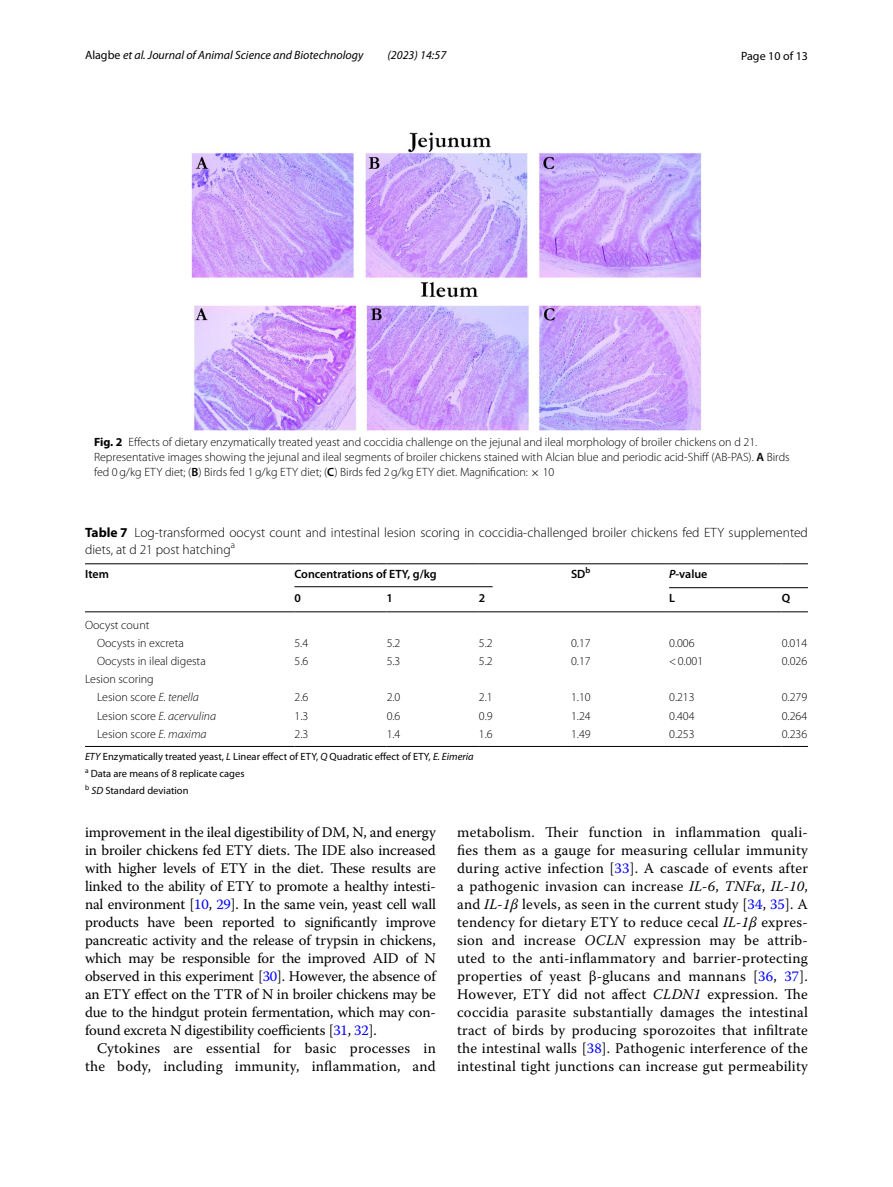
<style>
.page{position:relative;width:893px;height:1187px;background:#fff}
.page>*{position:absolute;margin:0;border:0;box-sizing:border-box;transform-origin:0 0}
.t1{font:14.7px/18px "Warnock Pro";letter-spacing:.015em;color:#000;text-align:justify}
.t2{font:300 13.5px/16.5px "Myriad Pro";color:#000}
.t3{font:300 12px/15px "Myriad Pro";color:#000}
.t4{font:italic 12px "Myriad Pro";color:#000}
.t5{font:600 12px "Myriad Pro";color:#000}
.t6{font:italic 300 12px "Myriad Pro";color:#000}
.t7{font:12px "Myriad Pro";color:#000}
.t8{font:10.5px/17px "Myriad Pro";color:#000}
.s1{font-style:normal}
.s2{font-weight:700}
.s3{font-weight:600}
.s4{font-family:"MTSY";font-weight:400}
.s5{font-style:italic}
.s6{color:#00f}
</style>
<div class="page">
<img style="left:191px;top:133px;width:511px;height:297px">
<hr style="left:85px;top:563px;width:209px;height:1px;background:#000">
<hr style="left:85px;top:611px;width:209px;height:1px;background:#000">
<hr style="left:294px;top:563px;width:93px;height:1px;background:#000">
<hr style="left:387px;top:563px;width:92px;height:1px;background:#000">
<hr style="left:479px;top:563px;width:92px;height:1px;background:#000">
<hr style="left:571px;top:563px;width:98px;height:1px;background:#000">
<hr style="left:571px;top:611px;width:98px;height:1px;background:#000">
<hr style="left:669px;top:563px;width:113px;height:1px;background:#000">
<svg style="left:782px;top:563px;width:26px;height:1px"></svg>
<hr style="left:294px;top:611px;width:93px;height:1px;background:#000">
<hr style="left:387px;top:611px;width:92px;height:1px;background:#000">
<hr style="left:479px;top:611px;width:92px;height:1px;background:#000">
<hr style="left:669px;top:611px;width:113px;height:1px;background:#000">
<svg style="left:782px;top:611px;width:26px;height:1px"></svg>
<hr style="left:85px;top:746px;width:209px;height:1px;background:#000">
<hr style="left:294px;top:746px;width:93px;height:1px;background:#000">
<hr style="left:387px;top:746px;width:92px;height:1px;background:#000">
<hr style="left:479px;top:746px;width:92px;height:1px;background:#000">
<hr style="left:571px;top:746px;width:98px;height:1px;background:#000">
<hr style="left:669px;top:746px;width:113px;height:1px;background:#000">
<svg style="left:782px;top:746px;width:26px;height:1px"></svg>
<hr style="left:294px;top:586px;width:199px;height:1px;background:#000">
<hr style="left:669px;top:587px;width:139px;height:1px;background:#000">
<p class="t4" style="left:85px;top:48px;width:280px"><span class="s1">Alagbe</span> et al. Journal of Animal Science and Biotechnology</p>
<p class="t4" style="left:387px;top:48px;width:60px">(2023) 14:57</p>
<p class="t7" style="left:741px;top:48px;width:68px">Page 10 of 13</p>
<p class="t3" style="left:94px;top:434px;width:697px"><span class="s2">Fig. 2</span> Effects of dietary enzymatically treated yeast and coccidia challenge on the jejunal and ileal morphology of broiler chickens on d 21.<br>Representative images showing the jejunal and ileal segments of broiler chickens stained with Alcian blue and periodic acid-Shiff (AB-PAS). <span class="s3">A</span> Birds fed 0g/kg ETY diet; (<span class="s3">B</span>) Birds fed 1g/kg ETY diet; (<span class="s3">C</span>) Birds fed 2g/kg ETY diet. Magnification: <span class="s4">×</span> 10</p>
<p class="t2" style="left:85px;top:525px;width:724px"><span class="s2">Table 7</span> Log-transformed oocyst count and intestinal lesion scoring in coccidia-challenged broiler chickens fed ETY supplemented diets, at d 21 post hatching<sup>a</sup></p>
<p class="t5" style="left:85px;top:566px;width:25px">Item</p>
<p class="t5" style="left:294px;top:566px;width:144px">Concentrations of ETY, g/kg</p>
<p class="t5" style="left:571px;top:566px;width:21px">SD<sup>b</sup></p>
<p class="t5" style="left:669px;top:566px;width:40px"><span class="s5">P</span>-value</p>
<p class="t5" style="left:294px;top:590px;width:8px">0</p>
<p class="t5" style="left:387px;top:590px;width:8px">1</p>
<p class="t5" style="left:479px;top:590px;width:8px">2</p>
<p class="t5" style="left:669px;top:590px;width:7px">L</p>
<p class="t5" style="left:782px;top:590px;width:10px">Q</p>
<p class="t3" style="left:97px;top:616px;width:88px;line-height:18.1px;text-indent:-12px">Oocyst count<br>Oocysts in excreta</p>
<p class="t3" style="left:294px;top:635px;width:15px">5.4</p>
<p class="t3" style="left:387px;top:635px;width:15px">5.2</p>
<p class="t3" style="left:479px;top:635px;width:15px">5.2</p>
<p class="t3" style="left:571px;top:635px;width:21px">0.17</p>
<p class="t3" style="left:669px;top:635px;width:27px">0.006</p>
<p class="t3" style="left:782px;top:635px;width:27px">0.014</p>
<p class="t3" style="left:97px;top:653px;width:110px">Oocysts in ileal digesta</p>
<p class="t3" style="left:294px;top:653px;width:15px">5.6</p>
<p class="t3" style="left:387px;top:653px;width:15px">5.3</p>
<p class="t3" style="left:479px;top:653px;width:15px">5.2</p>
<p class="t3" style="left:571px;top:653px;width:21px">0.17</p>
<p class="t3" style="left:669px;top:653px;width:36px">&lt;0.001</p>
<p class="t3" style="left:782px;top:653px;width:27px">0.026</p>
<p class="t3" style="left:97px;top:670px;width:103px;line-height:18.1px;text-indent:-12px">Lesion scoring<br>Lesion score <span class="s5">E. tenella</span></p>
<p class="t3" style="left:294px;top:690px;width:15px">2.6</p>
<p class="t3" style="left:387px;top:690px;width:15px">2.0</p>
<p class="t3" style="left:479px;top:690px;width:15px">2.1</p>
<p class="t3" style="left:571px;top:690px;width:21px">1.10</p>
<p class="t3" style="left:669px;top:690px;width:27px">0.213</p>
<p class="t3" style="left:782px;top:690px;width:27px">0.279</p>
<p class="t6" style="left:97px;top:709px;width:120px"><span class="s1">Lesion score</span> E. acervulina</p>
<p class="t3" style="left:294px;top:708px;width:15px">1.3</p>
<p class="t3" style="left:387px;top:708px;width:15px">0.6</p>
<p class="t3" style="left:479px;top:708px;width:15px">0.9</p>
<p class="t3" style="left:571px;top:708px;width:21px">1.24</p>
<p class="t3" style="left:669px;top:708px;width:27px">0.404</p>
<p class="t3" style="left:782px;top:708px;width:27px">0.264</p>
<p class="t3" style="left:97px;top:726px;width:111px">Lesion score <span class="s5">E. maxima</span></p>
<p class="t3" style="left:294px;top:726px;width:15px">2.3</p>
<p class="t3" style="left:387px;top:726px;width:15px">1.4</p>
<p class="t3" style="left:479px;top:726px;width:15px">1.6</p>
<p class="t3" style="left:571px;top:726px;width:21px">1.49</p>
<p class="t3" style="left:669px;top:726px;width:27px">0.253</p>
<p class="t3" style="left:782px;top:726px;width:27px">0.236</p>
<p class="t8" style="left:85px;top:748px;width:390px"><span class="s5">ETY</span> Enzymatically treated yeast, <span class="s5">L</span> Linear effect of ETY, <span class="s5">Q</span> Quadratic effect of ETY, <span class="s5">E. Eimeria </span><sup>a</sup> Data are means of 8 replicate cages<br><sup>b</sup> <span class="s5">SD</span> Standard deviation</p>
<p class="t1" style="left:85px;top:822px;width:352px">improvement in the ileal digestibility of DM, N, and energy in broiler chickens fed ETY diets. The IDE also increased with higher levels of ETY in the diet. These results are linked to the ability of ETY to promote a healthy intesti&shy;nal environment [<span class="s6">10</span>, <span class="s6">29</span>]. In the same vein, yeast cell wall products have been reported to significantly improve pancreatic activity and the release of trypsin in chickens, which may be responsible for the improved AID of N observed in this experiment [<span class="s6">30</span>]. However, the absence of an ETY effect on the TTR of N in broiler chickens may be due to the hindgut protein fermentation, which may con&shy;found excreta N digestibility coefficients [<span class="s6">31</span>, <span class="s6">32</span>].</p>
<p class="t1" style="left:85px;top:1038px;width:352px;text-align:right">Cytokines are essential for basic processes in the body, including immunity, inflammation, and</p>
<p class="t1" style="left:457px;top:822px;width:352px">metabolism. Their function in inflammation quali&shy;fies them as a gauge for measuring cellular immunity during active infection [<span class="s6">33</span>]. A cascade of events after a pathogenic invasion can increase <span class="s5">IL-6</span>, <span class="s5">TNFα</span>, <span class="s5">IL-10</span>, and <span class="s5">IL-1β</span> levels, as seen in the current study [<span class="s6">34</span>, <span class="s6">35</span>]. A tendency for dietary ETY to reduce cecal <span class="s5">IL-1β</span> expres&shy;sion and increase <span class="s5">OCLN</span> expression may be attrib&shy;uted to the anti-inflammatory and barrier-protecting properties of yeast β-glucans and mannans [<span class="s6">36</span>, <span class="s6">37</span>].<br>However, ETY did not affect <span class="s5">CLDN1</span> expression. The coccidia parasite substantially damages the intestinal tract of birds by producing sporozoites that infiltrate the intestinal walls [<span class="s6">38</span>]. Pathogenic interference of the intestinal tight junctions can increase gut permeability</p>
</div>
